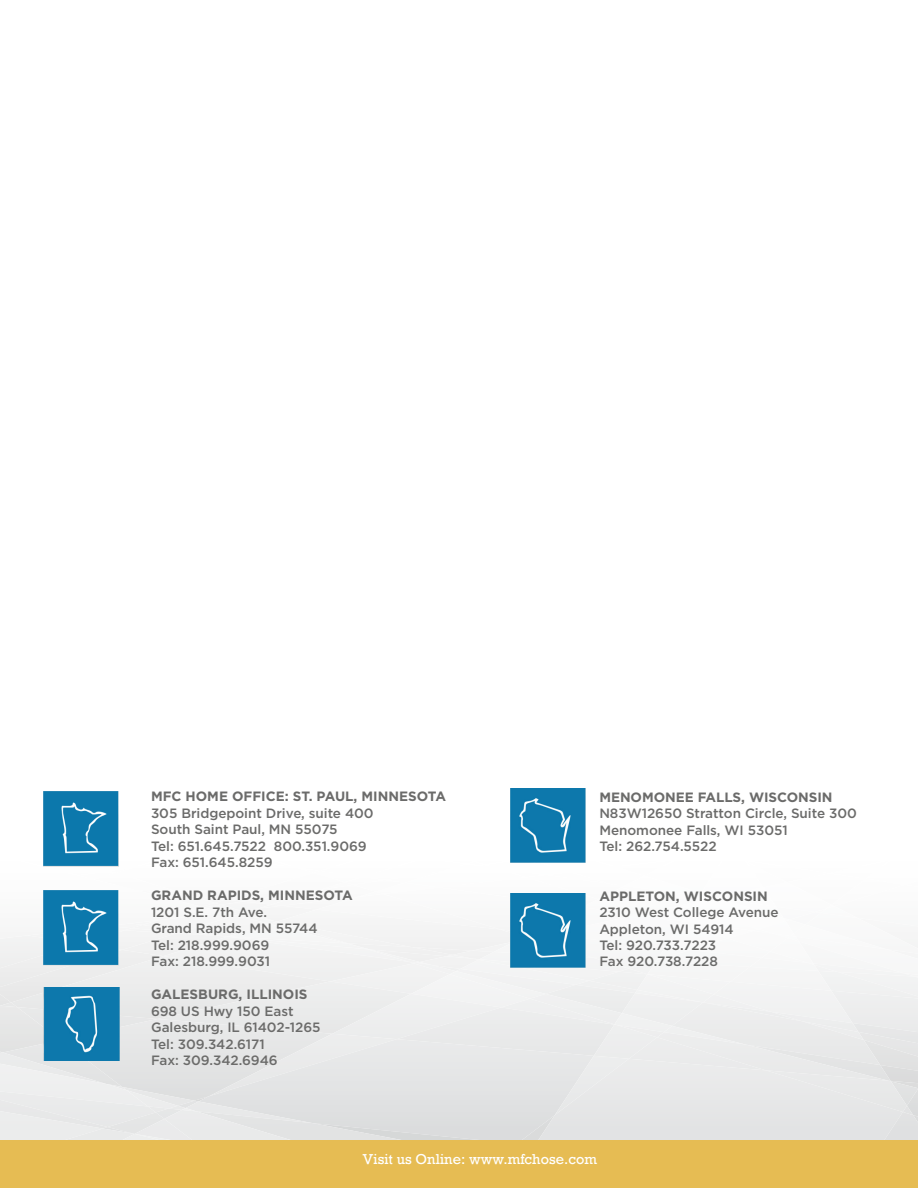
<style>
.page{position:relative;width:918px;height:1188px;background:#fff}
.page>*{position:absolute;margin:0;border:0;box-sizing:border-box;transform-origin:0 0}
.t1{font:500 13.5px/16.5px "Gotham";letter-spacing:-.005em;color:#6b6b6a}
.t2{font:700 13.5px "Gotham";color:#6b6b6a}
.t3{font:13.5px "Rockwell";color:#fff}
</style>
<div class="page">
<svg style="left:0;top:862px;width:918px;height:278px"></svg>
<div style="left:0;top:1140px;width:918px;height:48px;background:#e6bc53"></div>
<img style="left:43px;top:988px;width:76px;height:73px">
<img style="left:43px;top:792px;width:76px;height:75px">
<img style="left:43px;top:891px;width:76px;height:75px">
<img style="left:510px;top:788px;width:76px;height:74px">
<img style="left:510px;top:893px;width:76px;height:74px">
<p class="t2" style="left:151px;top:788px;width:297px">MFC HOME OFFICE: ST. PAUL, MINNESOTA</p>
<p class="t1" style="left:151px;top:805px;width:224px">305 Bridgepoint Drive, suite 400<br>South Saint Paul, MN 55075<br>Tel: 651.645.7522 800.351.9069<br>Fax: 651.645.8259</p>
<p class="t2" style="left:151px;top:887px;width:203px">GRAND RAPIDS, MINNESOTA</p>
<p class="t1" style="left:151px;top:904px;width:168px">1201 S.E. 7th Ave.<br>Grand Rapids, MN 55744<br>Tel: 218.999.9069<br>Fax: 218.999.9031</p>
<p class="t2" style="left:151px;top:986px;width:158px">GALESBURG, ILLINOIS</p>
<p class="t1" style="left:151px;top:1003px;width:171px">698 US Hwy 150 East<br>Galesburg, IL 61402-1265<br>Tel: 309.342.6171<br>Fax: 309.342.6946</p>
<p class="t2" style="left:599px;top:788px;width:235px">MENOMONEE FALLS, WISCONSIN</p>
<p class="t1" style="left:599px;top:805px;width:259px">N83W12650 Stratton Circle, Suite 300<br>Menomonee Falls, WI 53051<br>Tel: 262.754.5522</p>
<p class="t2" style="left:599px;top:887px;width:170px">APPLETON, WISCONSIN</p>
<p class="t1" style="left:599px;top:904px;width:181px">2310 West College Avenue<br>Appleton, WI 54914<br>Tel: 920.733.7223<br>Fax 920.738.7228</p>
<p class="t3" style="left:363px;top:1151px;width:236px">Visit us Online: www.mfchose.com</p>
</div>
